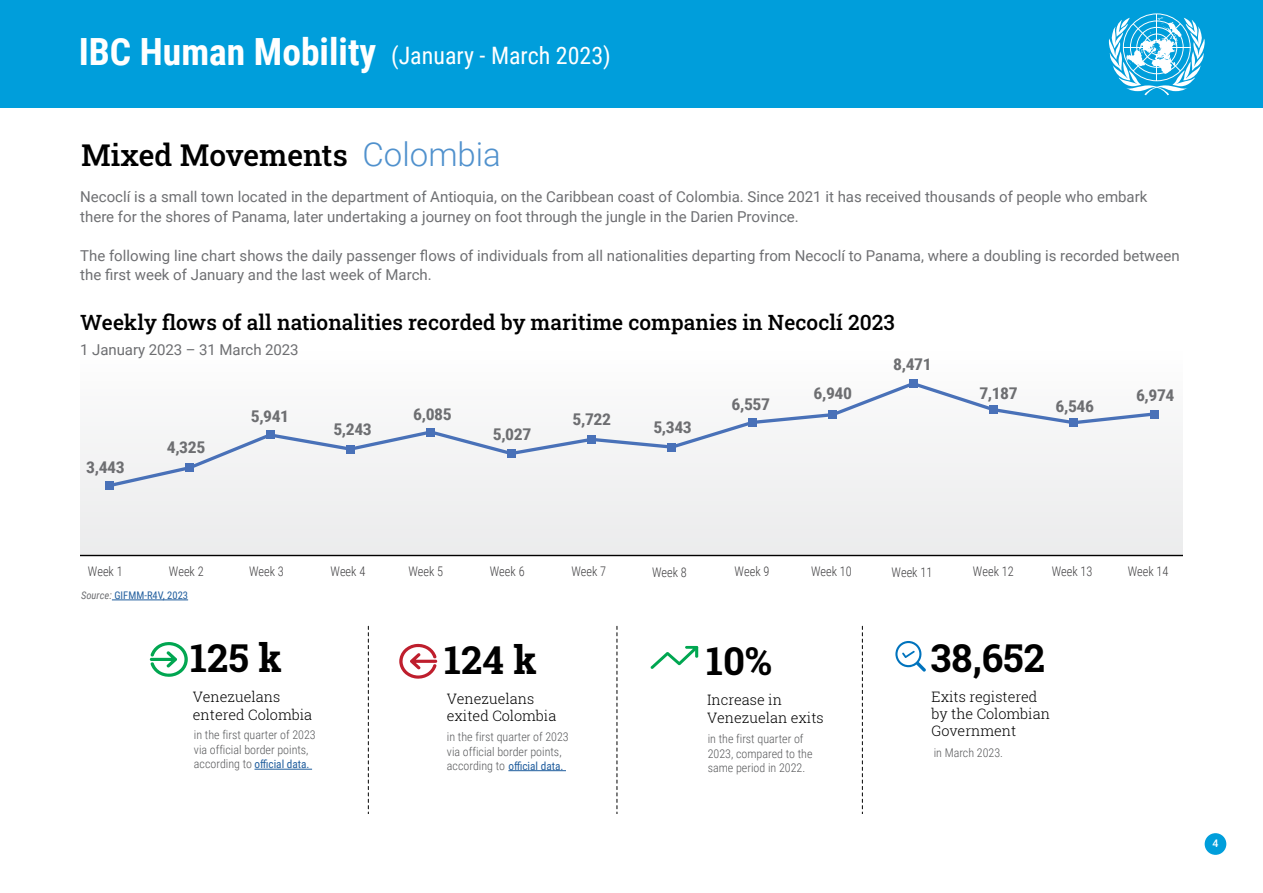
<style>
.page{position:relative;width:1263px;height:893px;background:#fff}
.page>*{position:absolute;margin:0;border:0;box-sizing:border-box;transform-origin:0 0}
.t1{font:700 38.4px "Roboto Slab";color:#000}
.t2{font:700 37.5px "Roboto Condensed";color:#fff}
.t3{font:500 30px "Roboto Slab";color:#000}
.t4{font:24px "Roboto Condensed";color:#fff}
.t5{font:500 21px "Roboto Slab";color:#000}
.t6{font:700 16.2px "Roboto Condensed";letter-spacing:-.025em;color:#6d6e71;scale:1.1 1}
.t7{font:15px/19.5px "Roboto";color:#6e6f72}
.t8{font:15px "Roboto";letter-spacing:-.005em;color:#6d6e71}
.t9{font:300 14.4px/17.2px "Roboto Slab";color:#000}
.t10{font:300 13.2px "Roboto Condensed";color:#414042;scale:.93 1}
.t11{font:300 12px/14.4px "Roboto Condensed";color:#58595b}
.t12{font:11.25px "Roboto Condensed";color:#215e9e}
.t13{font:10.5px "Roboto Condensed";letter-spacing:.005em;color:#215e9e}
.t14{font:500 10.5px "Roboto";color:#fff}
.s1{font-family:"Roboto";font-weight:300;font-size:33px;color:#5091cd}
.s2{font-style:italic;color:#6d6e71}
.s3{font-weight:300;font-size:12px;color:#58595b}
</style>
<div class="page">
<div style="left:0;top:0;width:1263px;height:107px;background:#009edb"></div>
<svg style="left:1109px;top:13px;width:96px;height:82px"></svg>
<div style="left:1205px;top:833px;width:21px;height:22px;background:#009edb;border-radius:50%"></div>
<div style="left:81px;top:347px;width:1101px;height:206px;background:linear-gradient(to right,#f3f3f3,#f3f3f3)"></div>
<hr style="left:81px;top:555px;width:1101px;height:1px;background:#000">
<div style="left:106px;top:379px;width:1052px;height:110px;background:#f5f5f5"></div>
<div style="left:1150px;top:410px;width:8px;height:8px;background:#4971b8"></div>
<div style="left:1070px;top:418px;width:8px;height:9px;background:#4971b8"></div>
<div style="left:989px;top:405px;width:8px;height:9px;background:#4971b8"></div>
<div style="left:909px;top:379px;width:8px;height:9px;background:#4971b8"></div>
<div style="left:829px;top:410px;width:8px;height:9px;background:#4971b8"></div>
<div style="left:748px;top:418px;width:8px;height:9px;background:#4971b8"></div>
<div style="left:668px;top:443px;width:8px;height:8px;background:#4971b8"></div>
<div style="left:587px;top:435px;width:9px;height:9px;background:#4971b8"></div>
<div style="left:507px;top:449px;width:8px;height:9px;background:#4971b8"></div>
<div style="left:427px;top:428px;width:8px;height:8px;background:#4971b8"></div>
<div style="left:346px;top:445px;width:9px;height:8px;background:#4971b8"></div>
<div style="left:266px;top:431px;width:8px;height:8px;background:#4971b8"></div>
<div style="left:186px;top:463px;width:8px;height:9px;background:#4971b8"></div>
<div style="left:105px;top:481px;width:8px;height:9px;background:#4971b8"></div>
<hr style="left:112px;top:600px;width:76px;height:1px;background:#215e9e">
<svg style="left:149px;top:642px;width:39px;height:35px"></svg>
<svg style="left:399px;top:643px;width:39px;height:36px"></svg>
<svg style="left:650px;top:646px;width:48px;height:23px"></svg>
<svg style="left:895px;top:641px;width:31px;height:31px"></svg>
<svg style="left:862px;top:625px;width:1px;height:188px"></svg>
<svg style="left:617px;top:626px;width:1px;height:187px"></svg>
<svg style="left:368px;top:625px;width:1px;height:188px"></svg>
<hr style="left:254px;top:769px;width:58px;height:1px;background:#215e9e">
<hr style="left:508px;top:770px;width:58px;height:1px;background:#215e9e">
<h2 class="t2" style="left:79px;top:26px;width:299px">IBC Human Mobility</h2>
<h3 class="t4" style="left:391px;top:38px;width:221px">(January - March 2023)</h3>
<h3 class="t3" style="left:81px;top:135px;width:421px">Mixed Movements <span class="s1">Colombia</span></h3>
<p class="t7" style="left:80px;top:186px;width:1069px">Necoclí is a small town located in the department of Antioquia, on the Caribbean coast of Colombia. Since 2021 it has received thousands of people who embark there for the shores of Panama, later undertaking a journey on foot through the jungle in the Darien Province.</p>
<p class="t7" style="left:80px;top:245px;width:1101px">The following line chart shows the daily passenger flows of individuals from all nationalities departing from Necoclí to Panama, where a doubling is recorded between the first week of January and the last week of March.</p>
<h3 class="t5" style="left:80px;top:307px;width:816px">Weekly flows of all nationalities recorded by maritime companies in Necoclí 2023</h3>
<p class="t8" style="left:80px;top:339px;width:220px">1 January 2023 – 31 March 2023</p>
<p class="t6" style="left:893px;top:353px;width:36px">8,471</p>
<p class="t6" style="left:86px;top:455px;width:36px">3,443</p>
<p class="t6" style="left:167px;top:436px;width:36px">4,325</p>
<p class="t6" style="left:251px;top:405px;width:36px">5,941</p>
<p class="t6" style="left:333px;top:418px;width:36px">5,243</p>
<p class="t6" style="left:413px;top:403px;width:36px">6,085</p>
<p class="t6" style="left:493px;top:423px;width:36px">5,027</p>
<p class="t6" style="left:573px;top:408px;width:36px">5,722</p>
<p class="t6" style="left:653px;top:415px;width:36px">5,343</p>
<p class="t6" style="left:732px;top:393px;width:36px">6,557</p>
<p class="t6" style="left:814px;top:381px;width:36px">6,940</p>
<p class="t6" style="left:979px;top:381px;width:36px">7,187</p>
<p class="t6" style="left:1055px;top:395px;width:36px">6,546</p>
<p class="t6" style="left:1136px;top:384px;width:36px">6,974</p>
<p class="t10" style="left:88px;top:562px;width:39px">Week 1</p>
<p class="t10" style="left:169px;top:562px;width:39px">Week 2</p>
<p class="t10" style="left:249px;top:562px;width:39px">Week 3</p>
<p class="t10" style="left:330px;top:562px;width:39px">Week 4</p>
<p class="t10" style="left:408px;top:562px;width:39px">Week 5</p>
<p class="t10" style="left:490px;top:562px;width:39px">Week 6</p>
<p class="t10" style="left:571px;top:562px;width:39px">Week 7</p>
<p class="t10" style="left:652px;top:563px;width:39px">Week 8</p>
<p class="t10" style="left:734px;top:562px;width:39px">Week 9</p>
<p class="t10" style="left:811px;top:562px;width:45px">Week 10</p>
<p class="t10" style="left:891px;top:563px;width:45px">Week 11</p>
<p class="t10" style="left:973px;top:562px;width:45px">Week 12</p>
<p class="t10" style="left:1052px;top:562px;width:45px">Week 13</p>
<p class="t10" style="left:1128px;top:562px;width:45px">Week 14</p>
<p class="t13" style="left:81px;top:588px;width:109px"><span class="s2">Source:</span> GIFMM-R4V, 2023</p>
<h1 class="t1" style="left:190px;top:632px;width:93px">125 k</h1>
<p class="t9" style="left:193px;top:688px;width:121px">Venezuelans entered Colombia</p>
<p class="t11" style="left:194px;top:727px;width:123px">in the first quarter of 2023 via official border points,</p>
<p class="t12" style="left:194px;top:756px;width:117px"><span class="s3">according to</span> official data.</p>
<h1 class="t1" style="left:444px;top:634px;width:94px">124 k</h1>
<p class="t9" style="left:447px;top:690px;width:111px">Venezuelans exited Colombia</p>
<p class="t11" style="left:447px;top:729px;width:123px">in the first quarter of 2023 via official border points,</p>
<p class="t12" style="left:447px;top:758px;width:118px"><span class="s3">according to</span> official data.</p>
<h1 class="t1" style="left:706px;top:635px;width:67px">10%</h1>
<p class="t9" style="left:707px;top:691px;width:118px">Increase in<br>Venezuelan exits</p>
<p class="t11" style="left:708px;top:731px;width:106px">in the first quarter of<br>2023, compared to the same period in 2022.</p>
<h1 class="t1" style="left:930px;top:631px;width:116px">38,652</h1>
<p class="t9" style="left:931px;top:688px;width:120px">Exits registered by the Colombian<br>Government</p>
<p class="t11" style="left:934px;top:745px;width:71px">in March 2023.</p>
<p class="t14" style="left:1212px;top:836px;width:7px">4</p>
</div>
